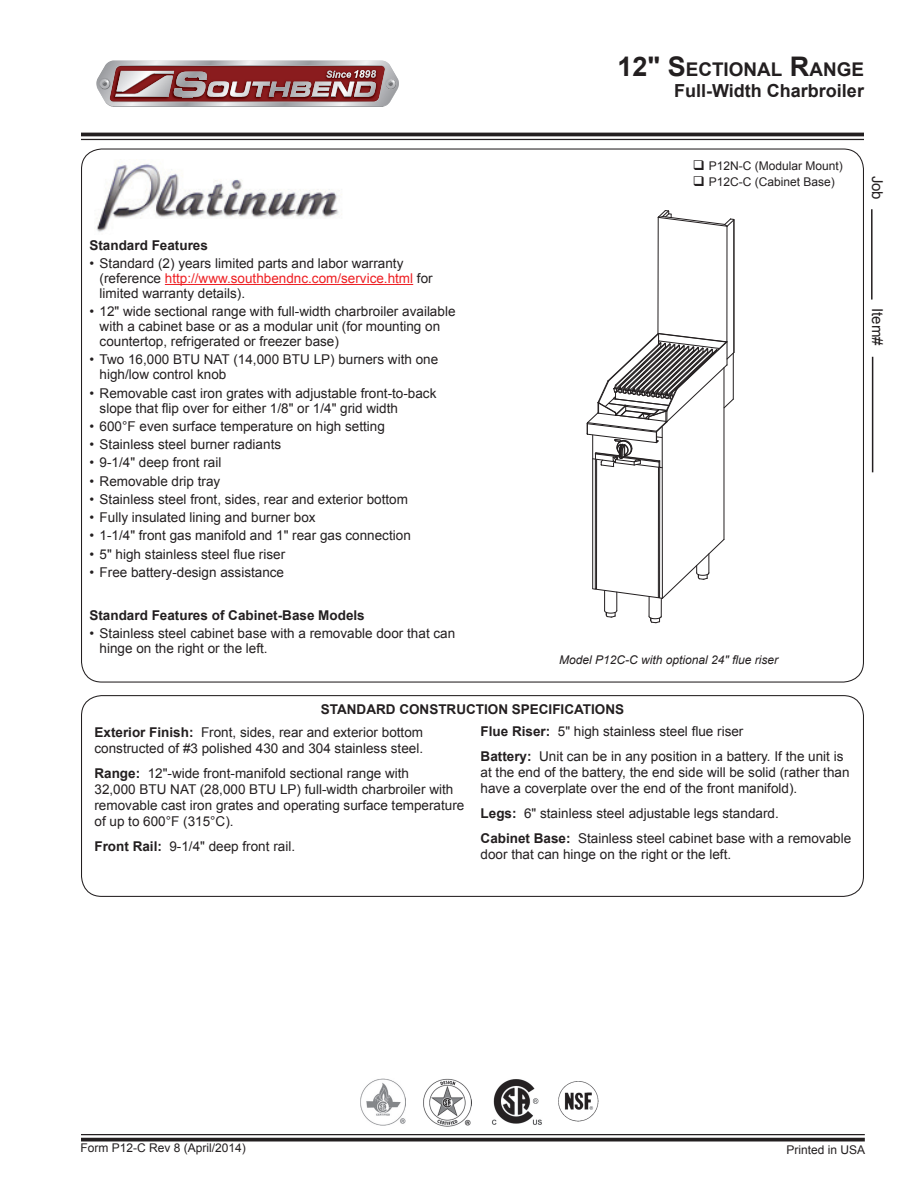
<style>
.page{position:relative;width:918px;height:1188px;background:#fff}
.page>*{position:absolute;margin:0;border:0;box-sizing:border-box;transform-origin:0 0}
.t1{font:700 18.9px "Arial";color:#231f20}
.t2{font:700 18px "Arial";color:#231f20}
.t3{font:15px "Arial";color:#231f20}
.t4{font:13.5px/15px "Arial";color:#231f20}
.t5{font:700 13.5px "Arial";color:#231f20}
.t6{font:12px "Arial";color:#231f20}
.t7{font:italic 12px "Arial";color:#231f20}
.s1{font-size:27px}
.s2{color:#ee1f23}
.s3{font-weight:700}
</style>
<div class="page">
<hr style="left:871px;top:209px;width:2px;height:91px;background:#231f20">
<hr style="left:872px;top:357px;width:1px;height:115px;background:#231f20">
<hr style="left:81px;top:1134px;width:784px;height:1px;background:#231f20">
<svg style="left:81px;top:1138px;width:784px;height:4px;background:#3e3a3b"></svg>
<hr style="left:81px;top:133px;width:783px;height:3px;background:#231f20">
<hr style="left:81px;top:139px;width:783px;height:1px;background:#231f20">
<img style="left:424px;top:1078px;width:47px;height:48px">
<img style="left:360px;top:1079px;width:46px;height:47px">
<img style="left:558px;top:1081px;width:41px;height:41px">
<img style="left:491px;top:1079px;width:51px;height:46px">
<img style="left:111px;top:60px;width:273px;height:1px">
<svg style="left:96px;top:61px;width:303px;height:46px;background:#a67b7d"></svg>
<div style="left:81px;top:695px;width:783px;height:202px;border:1px solid #231f20;border-radius:20px"></div>
<hr style="left:165px;top:284px;width:248px;height:1px;background:#ee1f23">
<hr style="left:662px;top:427px;width:1px;height:171px;background:#231f20">
<hr style="left:724px;top:368px;width:1px;height:171px;background:#231f20">
<hr style="left:727px;top:226px;width:1px;height:116px;background:#231f20">
<hr style="left:734px;top:220px;width:1px;height:133px;background:#231f20">
<hr style="left:595px;top:459px;width:1px;height:130px;background:#231f20">
<hr style="left:596px;top:460px;width:1px;height:129px;background:#231f20">
<hr style="left:592px;top:459px;width:1px;height:130px;background:#231f20">
<hr style="left:658px;top:218px;width:1px;height:115px;background:#231f20">
<svg style="left:658px;top:210px;width:76px;height:17px"></svg>
<hr style="left:658px;top:467px;width:1px;height:131px;background:#231f20">
<hr style="left:659px;top:468px;width:1px;height:130px;background:#231f20">
<svg style="left:593px;top:539px;width:132px;height:84px"></svg>
<svg style="left:587px;top:333px;width:147px;height:135px"></svg>
<img style="left:96px;top:159px;width:246px;height:73px">
<h1 class="t1" style="left:617px;top:57px;width:248px"><span class="s1">12" S</span>ECTIONAL <span class="s1">R</span>ANGE</h1>
<h2 class="t2" style="left:674px;top:79px;width:191px">Full-Width Charbroiler</h2>
<p class="t5" style="left:89px;top:236px;width:120px">Standard Features</p>
<p class="t4" style="left:100px;top:256px;width:335px;text-indent:-10px">• Standard (2) years limited parts and labor warranty (reference <span class="s2">http://www.southbendnc.com/service.html</span> for limited warranty details).</p>
<p class="t4" style="left:100px;top:304px;width:357px;text-indent:-10px">• 12" wide sectional range with full-width charbroiler available with a cabinet base or as a modular unit (for mounting on countertop, refrigerated or freezer base)</p>
<p class="t4" style="left:100px;top:352px;width:340px;text-indent:-10px">• Two 16,000 BTU NAT (14,000 BTU LP) burners with one high/low control knob</p>
<p class="t4" style="left:100px;top:386px;width:338px;text-indent:-10px">• Removable cast iron grates with adjustable front-to-back slope that flip over for either 1/8" or 1/4" grid width</p>
<p class="t4" style="left:89px;top:419px;width:297px">• 600°F even surface temperature on high setting</p>
<p class="t4" style="left:89px;top:437px;width:193px">• Stainless steel burner radiants</p>
<p class="t4" style="left:89px;top:455px;width:133px">• 9-1/4" deep front rail</p>
<p class="t4" style="left:89px;top:474px;width:132px">• Removable drip tray</p>
<p class="t4" style="left:89px;top:492px;width:320px">• Stainless steel front, sides, rear and exterior bottom</p>
<p class="t4" style="left:89px;top:510px;width:228px">• Fully insulated lining and burner box</p>
<p class="t4" style="left:89px;top:528px;width:323px">• 1-1/4" front gas manifold and 1" rear gas connection</p>
<p class="t4" style="left:89px;top:546px;width:197px">• 5" high stainless steel flue riser</p>
<p class="t4" style="left:89px;top:565px;width:196px">• Free battery-design assistance</p>
<p class="t5" style="left:89px;top:606px;width:277px">Standard Features of Cabinet-Base Models</p>
<p class="t4" style="left:100px;top:626px;width:357px;text-indent:-10px">• Stainless steel cabinet base with a removable door that can hinge on the right or the left.</p>
<p class="t6" style="left:693px;top:158px;width:151px">❑ P12N-C (Modular Mount)</p>
<p class="t6" style="left:693px;top:174px;width:143px">❑ P12C-C (Cabinet Base)</p>
<p class="t7" style="left:559px;top:652px;width:220px">Model P12C-C with optional 24" flue riser</p>
<p class="t5" style="left:321px;top:701px;width:305px">STANDARD CONSTRUCTION SPECIFICATIONS</p>
<p class="t4" style="left:94px;top:724px;width:330px;line-height:16.2px"><span class="s3">Exterior Finish:</span> Front, sides, rear and exterior bottom constructed of #3 polished 430 and 304 stainless steel.</p>
<p class="t4" style="left:94px;top:765px;width:371px;line-height:16.2px"><span class="s3">Range:</span> 12"-wide front-manifold sectional range with<br>32,000 BTU NAT (28,000 BTU LP) full-width charbroiler with removable cast iron grates and operating surface temperature of up to 600°F (315°C).</p>
<p class="t4" style="left:94px;top:839px;width:202px"><span class="s3">Front Rail:</span> 9-1/4" deep front rail.</p>
<p class="t4" style="left:481px;top:719px;width:364px;line-height:24.9px"><span class="s3">Flue Riser:</span> 5" high stainless steel flue riser<br><span class="s3">Battery:</span> Unit can be in any position in a battery. If the unit is</p>
<p class="t4" style="left:481px;top:764px;width:370px;line-height:16.2px">at the end of the battery, the end side will be solid (rather than have a coverplate over the end of the front manifold).</p>
<p class="t4" style="left:481px;top:801px;width:372px;line-height:24.9px"><span class="s3">Legs:</span> 6" stainless steel adjustable legs standard.<br><span class="s3">Cabinet Base:</span> Stainless steel cabinet base with a removable</p>
<p class="t4" style="left:481px;top:847px;width:252px">door that can hinge on the right or the left.</p>
<p class="t3" style="left:887px;top:176px;width:26px;rotate:90deg">Job</p>
<p class="t3" style="left:887px;top:308px;width:39px;rotate:90deg">Item#</p>
<p class="t6" style="left:80px;top:1140px;width:167px">Form P12-C Rev 8 (April/2014)</p>
<p class="t6" style="left:786px;top:1142px;width:80px">Printed in USA</p>
</div>
